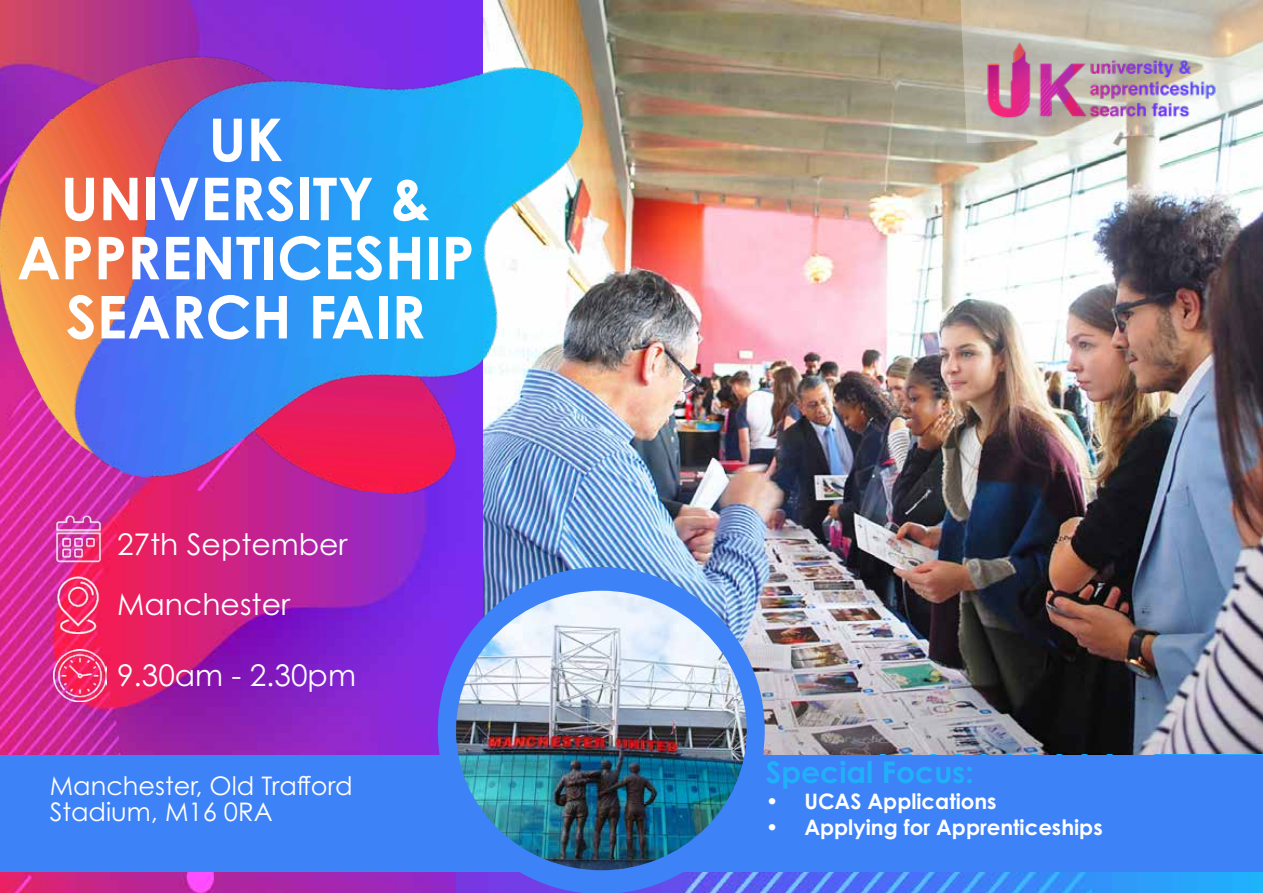
<style>
.page{position:relative;width:1263px;height:893px;background:#fff}
.page>*{position:absolute;margin:0;border:0;box-sizing:border-box;transform-origin:0 0}
.t1{font:700 59.1px/59.1px "Century Gothic Pro";color:#fff;text-align:center}
.t2{font:29.85px/60.3px "Century Gothic Pro";color:#fff}
.t3{font:700 29.85px "Century Gothic Pro";color:#22affa}
.t4{font:25.65px/25.7px "Century Gothic Pro";color:#fff}
.t5{font:700 21.3px "Century Gothic Pro";color:#fff}
</style>
<div class="page">
<img style="left:482px;top:0;width:781px;height:755px">
<svg style="left:960px;top:0;width:303px;height:143px"></svg>
<img style="left:0;top:0;width:482px;height:893px">
<img style="left:52px;top:543px;width:52px;height:22px">
<img style="left:54px;top:649px;width:52px;height:53px">
<img style="left:50px;top:576px;width:54px;height:57px">
<img style="left:0;top:22px;width:45px;height:445px">
<img style="left:45px;top:0;width:548px;height:543px">
<img style="left:765px;top:871px;width:498px;height:22px">
<div style="left:0;top:755px;width:1263px;height:116px;background:#3e82f8"></div>
<img style="left:438px;top:567px;width:327px;height:326px">
<img style="left:985px;top:0;width:249px;height:125px">
<img style="left:456px;top:591px;width:291px;height:279px">
<h1 class="t1" style="left:17px;top:109px;width:459px">UK<br>UNIVERSITY &amp;<br>APPRENTICESHIP<br>SEARCH FAIR</h1>
<h2 class="t2" style="left:117px;top:513px;width:232px">27th September<br>Manchester</h2>
<h2 class="t2" style="left:117px;top:645px;width:240px">9.30am - 2.30pm</h2>
<p class="t4" style="left:50px;top:773px;width:305px">Manchester, Old Trafford<br>Stadium, M16 0RA</p>
<h2 class="t3" style="left:766px;top:754px;width:209px">Special Focus:</h2>
<p class="t5" style="left:766px;top:788px;width:232px">• UCAS Applications</p>
<p class="t5" style="left:766px;top:814px;width:338px">• Applying for Apprenticeships</p>
</div>
